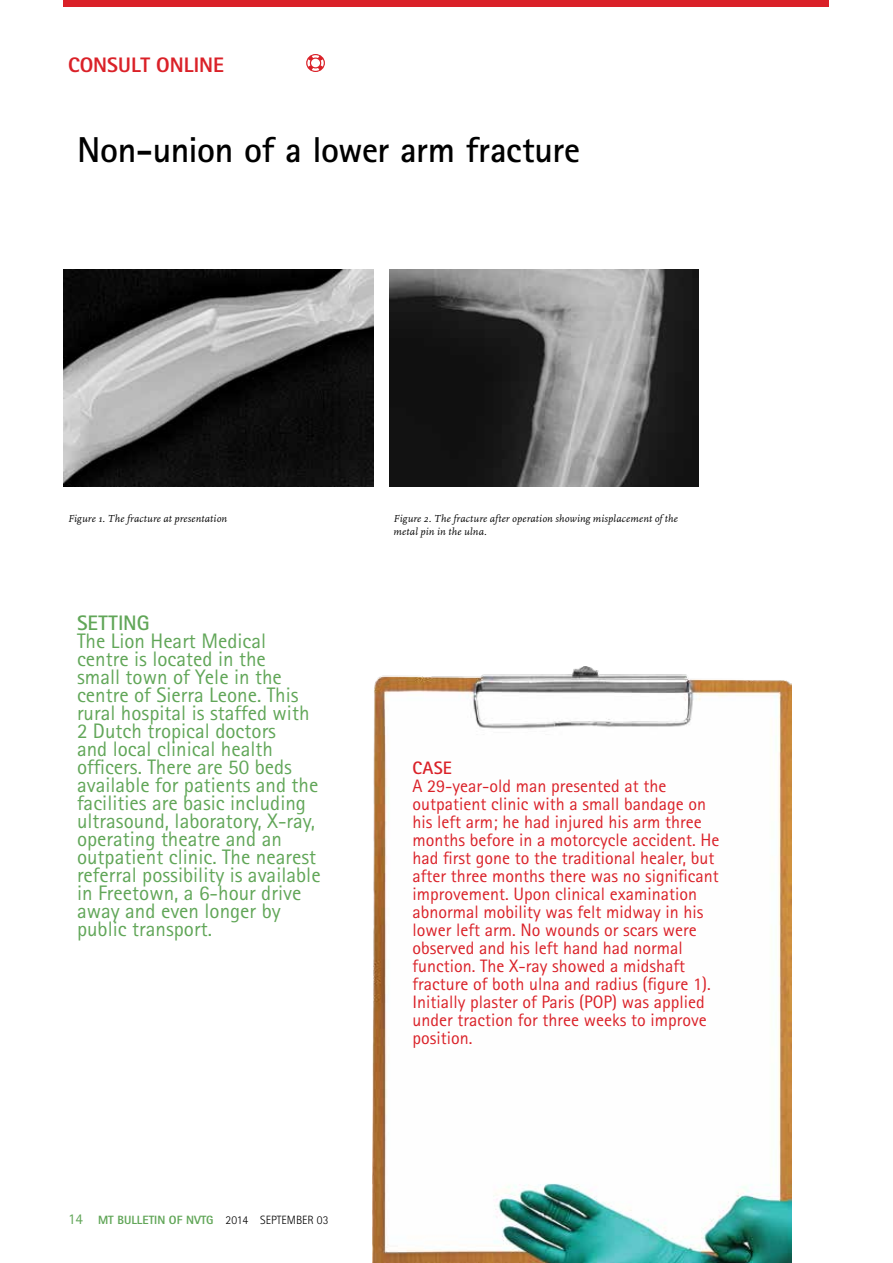
<style>
.page{position:relative;width:893px;height:1263px;background:#fff}
.page>*{position:absolute;margin:0;border:0;box-sizing:border-box;transform-origin:0 0}
.t1{font:700 36px "Rotis Sans Serif";letter-spacing:-.01em;color:#000}
.t2{font:21px/18px "Rotis Sans Serif";color:#61a658}
.t3{font:800 21px "Rotis Sans Serif Std";color:#da2128}
.t4{font:700 21px "Rotis Sans Serif";color:#61a658}
.t5{font:18px/18px "Rotis Sans Serif";color:#da2128}
.t6{font:700 18px "Rotis Sans Serif";color:#da2128}
.t7{font:800 12px "Rotis Sans Serif Std";color:#61a658}
.t8{font:italic 10.5px/12.6px "AD Scala";letter-spacing:.02em;color:#000}
.s1{font-weight:400;font-size:15px}
.s2{font-family:"Rotis Sans Serif";font-weight:300;color:#000}
</style>
<div class="page">
<div style="left:64px;top:0;width:765px;height:7px;background:#da2128"></div>
<svg style="left:306px;top:54px;width:19px;height:18px"></svg>
<img style="left:373px;top:666px;width:419px;height:597px">
<img style="left:64px;top:269px;width:309px;height:217px">
<img style="left:389px;top:269px;width:310px;height:217px">
<p class="t3" style="left:68px;top:52px;width:157px">CONSULT ONLINE</p>
<h1 class="t1" style="left:77px;top:127px;width:505px">Non-union of a lower arm fracture</h1>
<p class="t8" style="left:68px;top:513px;width:161px">Figure 1. The fracture at presentation</p>
<p class="t8" style="left:394px;top:513px;width:286px">Figure 2. The fracture after operation showing misplacement of the metal pin in the ulna.</p>
<p class="t4" style="left:77px;top:610px;width:74px">SETTING</p>
<p class="t2" style="left:77px;top:632px;width:245px">The Lion Heart Medical centre is located in the<br>small town of Yele in the centre of Sierra Leone. This rural hospital is staffed with<br>2 Dutch tropical doctors<br>and local clinical health officers. There are 50 beds available for patients and the facilities are basic including ultrasound, laboratory, X-ray, operating theatre and an outpatient clinic. The nearest referral possibility is available in Freetown, a 6-hour drive away and even longer by public transport.</p>
<p class="t7" style="left:68px;top:1212px;width:262px"><span class="s1">14</span> MT BULLETIN OF NVTG <span class="s2">2014 SEPTEMBER 03</span></p>
<p class="t6" style="left:412px;top:757px;width:41px">CASE</p>
<p class="t5" style="left:412px;top:777px;width:308px">A 29-year-old man presented at the outpatient clinic with a small bandage on his left arm; he had injured his arm three months before in a motorcycle accident. He had first gone to the traditional healer, but after three months there was no significant improvement. Upon clinical examination abnormal mobility was felt midway in his lower left arm. No wounds or scars were observed and his left hand had normal function. The X-ray showed a midshaft fracture of both ulna and radius (figure 1).<br>Initially plaster of Paris (POP) was applied under traction for three weeks to improve position.</p>
</div>
